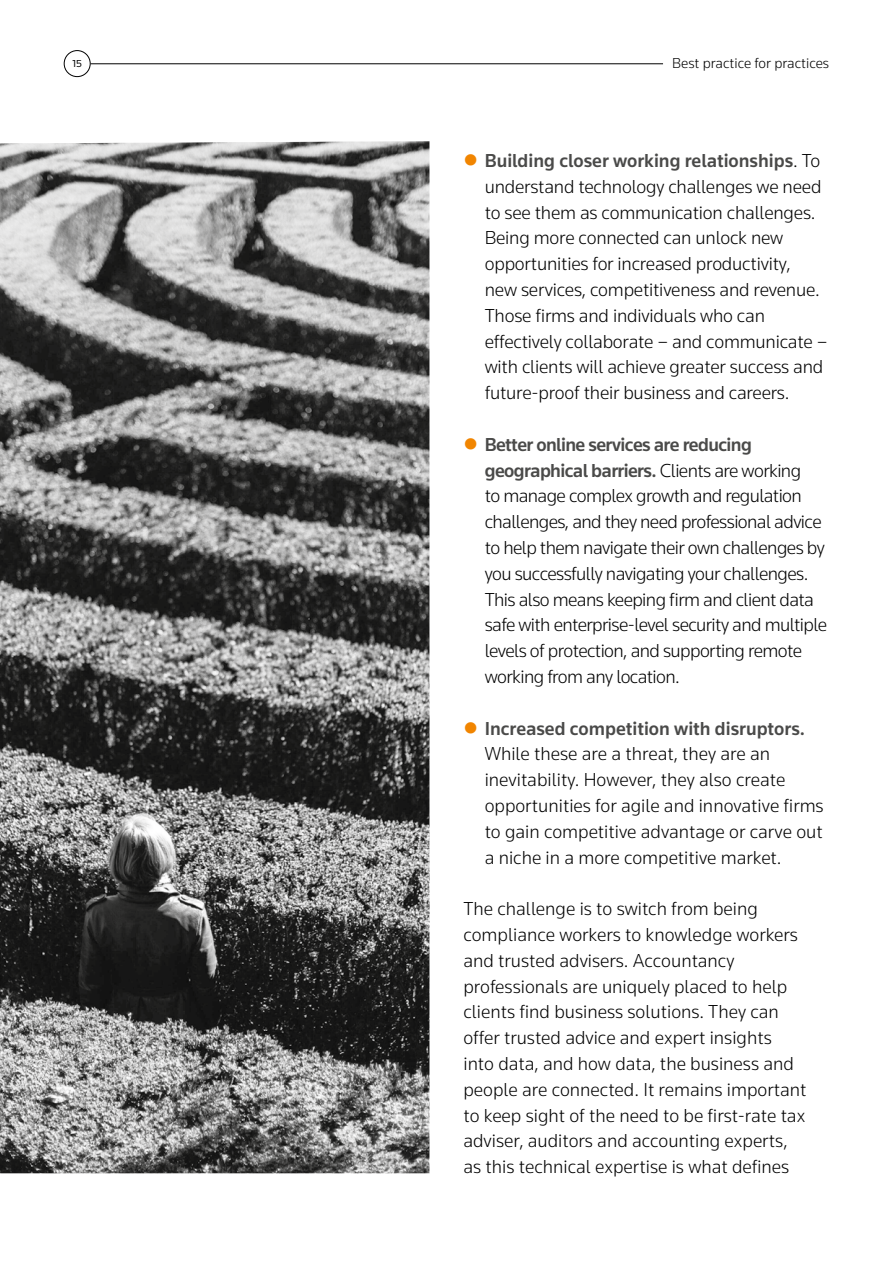
<style>
.page{position:relative;width:893px;height:1263px;background:#fff}
.page>*{position:absolute;margin:0;border:0;box-sizing:border-box;transform-origin:0 0}
.t1{font:300 19.5px/25.8px "Knowledge";letter-spacing:-.01em;color:#000}
.t2{font:300 19.5px/25.8px "Knowledge";letter-spacing:-.03em;color:#000}
.t3{font:500 19.5px "Knowledge";color:#4a4a49}
.t4{font:300 15px "Knowledge";color:#000}
.t5{font:10.5px "Knowledge";color:#000}
.s1{font-weight:500;color:#4a4a49}
</style>
<div class="page">
<div style="left:64px;top:50px;width:27px;height:27px;border:1px solid #000;border-radius:50%"></div>
<img style="left:0;top:141px;width:429px;height:1032px">
<hr style="left:91px;top:63px;width:572px;height:1px;background:#000">
<p class="t5" style="left:72px;top:57px;width:11px">15</p>
<p class="t4" style="left:672px;top:54px;width:158px">Best practice for practices</p>
<p class="t1" style="left:485px;top:147px;width:344px"><span class="s1">Building closer working relationships</span>. To understand technology challenges we need to see them as communication challenges.<br>Being more connected can unlock new opportunities for increased productivity, new services, competitiveness and revenue.<br>Those firms and individuals who can effectively collaborate – and communicate – with clients will achieve greater success and future-proof their business and careers.</p>
<p class="t2" style="left:485px;top:431px;width:344px"><span class="s1">Better online services are reducing geographical barriers.</span> Clients are working<br>to manage complex growth and regulation challenges, and they need professional advice to help them navigate their own challenges by you successfully navigating your challenges.<br>This also means keeping firm and client data safe with enterprise-level security and multiple levels of protection, and supporting remote working from any location.</p>
<p class="t3" style="left:485px;top:716px;width:322px">Increased competition with disruptors.</p>
<p class="t1" style="left:485px;top:741px;width:341px">While these are a threat, they are an inevitability. However, they also create opportunities for agile and innovative firms to gain competitive advantage or carve out a niche in a more competitive market.</p>
<p class="t1" style="left:463px;top:895px;width:345px">The challenge is to switch from being compliance workers to knowledge workers and trusted advisers. Accountancy professionals are uniquely placed to help clients find business solutions. They can offer trusted advice and expert insights into data, and how data, the business and people are connected. It remains important to keep sight of the need to be first-rate tax adviser, auditors and accounting experts, as this technical expertise is what defines</p>
</div>
